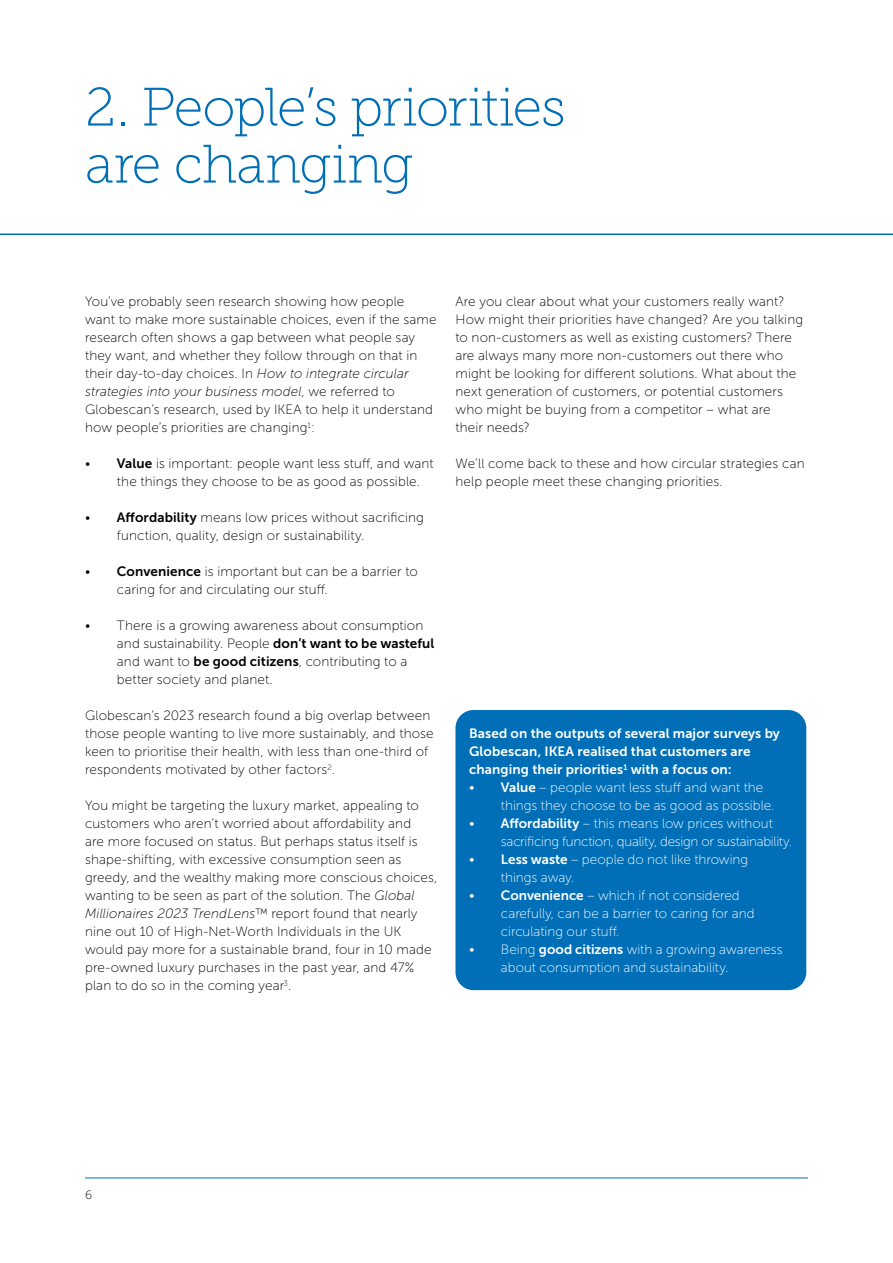
<style>
.page{position:relative;width:893px;height:1263px;background:#fff}
.page>*{position:absolute;margin:0;border:0;box-sizing:border-box;transform-origin:0 0}
.t1{font:54px/57px "Museo Slab 100";letter-spacing:-.025em;color:#006fb7}
.t2{font:13.5px/18px "Museo Sans 100";letter-spacing:.01em;color:#000}
.t3{font:13.5px/18px "Museo Sans 100";letter-spacing:-.005em;color:#fff}
.t4{font:13.5px/18px "Museo Sans 700";letter-spacing:.01em;color:#fff}
.t5{font:12px "Museo Slab 100";color:#000}
.s1{font-style:italic}
.s2{font-family:"Museo Sans 700"}
.s3{font-size:14.25px}
</style>
<div class="page">
<hr style="left:85px;top:1177px;width:723px;height:1px;background:#006fb7">
<hr style="left:0;top:233px;width:893px;height:2px;background:#006fb7">
<div style="left:455px;top:710px;width:351px;height:280px;background:#006fb7"></div>
<h1 class="t1" style="left:85px;top:79px;width:482px">2. People’s priorities are changing</h1>
<p class="t2" style="left:85px;top:293px;width:353px">You’ve probably seen research showing how people want to make more sustainable choices, even if the same research often shows a gap between what people say they want, and whether they follow through on that in their day-to-day choices. In <span class="s1">How to integrate circular strategies into your business model</span>, we referred to Globescan’s research, used by IKEA to help it understand how people’s priorities are changing<sup>1</sup>:</p>
<p class="t2" style="left:117px;top:455px;width:318px;text-indent:-32px">• <span class="s2">Value</span> is important: people want less stuff, and want the things they choose to be as good as possible.</p>
<p class="t2" style="left:117px;top:509px;width:309px;text-indent:-32px">• <span class="s2">Affordability</span> means low prices without sacrificing function, quality, design or sustainability.</p>
<p class="t2" style="left:117px;top:563px;width:302px;text-indent:-32px">• <span class="s2">Convenience</span> is important but can be a barrier to caring for and circulating our stuff.</p>
<p class="t2" style="left:117px;top:617px;width:319px;text-indent:-32px">• There is a growing awareness about consumption and sustainability. People <span class="s2">don’t want to be wasteful </span>and want to <span class="s2">be good citizens</span>, contributing to a better society and planet.</p>
<p class="t2" style="left:85px;top:707px;width:350px">Globescan’s 2023 research found a big overlap between those people wanting to live more sustainably, and those keen to prioritise their health, with less than one-third of respondents motivated by other factors<sup>2</sup>.</p>
<p class="t2" style="left:85px;top:797px;width:354px">You might be targeting the luxury market, appealing to customers who aren’t worried about affordability and<br>are more focused on status. But perhaps status itself is shape-shifting, with excessive consumption seen as greedy, and the wealthy making more conscious choices, wanting to be seen as part of the solution. The <span class="s1">Global Millionaires 2023 TrendLens™</span> report found that nearly nine out 10 of High-Net-Worth Individuals in the UK would pay more for a sustainable brand, four in 10 made pre-owned luxury purchases in the past year, and 47% plan to do so in the coming year<sup>3</sup>.</p>
<p class="t2" style="left:455px;top:293px;width:349px">Are you clear about what your customers really want?<br>How might their priorities have changed? Are you talking to non-customers as well as existing customers? There are always many more non-customers out there who might be looking for different solutions. What about the next generation of customers, or potential customers who might be buying from a competitor – what are<br>their needs?</p>
<p class="t2" style="left:455px;top:454px;width:351px">We’ll come back to these and how circular strategies can help people meet these changing priorities.</p>
<p class="t4" style="left:469px;top:724px;width:312px">Based on the outputs of several major surveys by<br>Globescan, IKEA realised that customers are changing their priorities<sup>1</sup> with a focus on:</p>
<p class="t3" style="left:501px;top:779px;width:275px;text-indent:-32px"><span class="s3">•</span> <span class="s2">Value</span> – people want less stuff and want the things they choose to be as good as possible.</p>
<p class="t3" style="left:501px;top:815px;width:293px;text-indent:-32px"><span class="s3">•</span> <span class="s2">Affordability</span> – this means low prices without sacrificing function, quality, design or sustainability.</p>
<p class="t3" style="left:501px;top:851px;width:249px;text-indent:-32px"><span class="s3">•</span> <span class="s2">Less waste</span> – people do not like throwing things away.</p>
<p class="t3" style="left:501px;top:887px;width:255px;text-indent:-32px"><span class="s3">•</span> <span class="s2">Convenience</span> – which if not considered carefully, can be a barrier to caring for and circulating our stuff.</p>
<p class="t3" style="left:501px;top:941px;width:283px;text-indent:-32px"><span class="s3">•</span> Being <span class="s2">good citizens</span> with a growing awareness about consumption and sustainability.</p>
<p class="t5" style="left:85px;top:1188px;width:8px">6</p>
</div>
